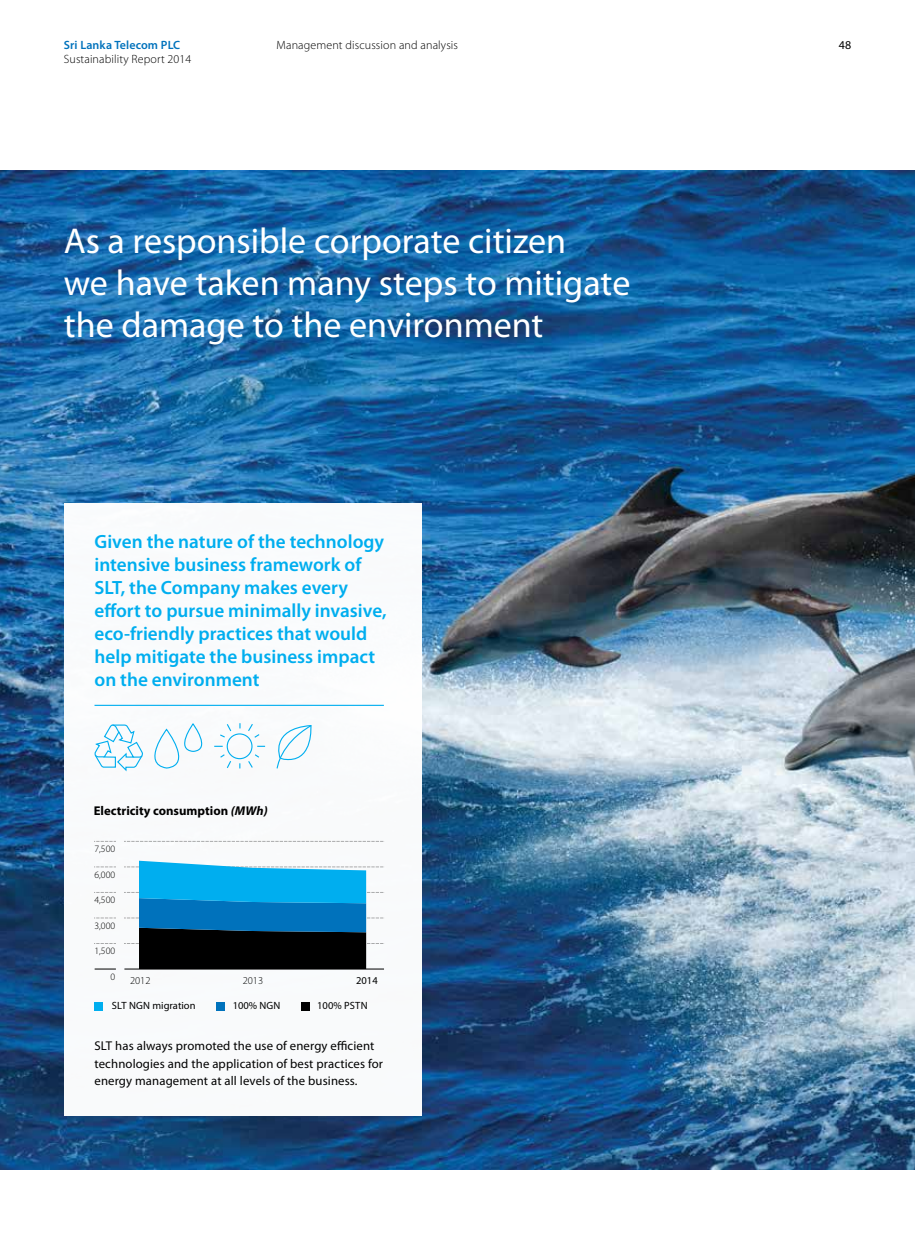
<style>
.page{position:relative;width:915px;height:1234px;background:#fff}
.page>*{position:absolute;margin:0;border:0;box-sizing:border-box;transform-origin:0 0}
.t1{font:36px/42px "Myriad Pro";color:#fff}
.t2{font:600 19.2px/23.1px "Myriad Pro";color:#00aeef}
.t3{font:12.75px/17.2px "Myriad Pro";letter-spacing:.01em;color:#000}
.t4{font:700 12.75px "Myriad Pro";color:#000}
.t5{font:300 12px "Myriad Pro";letter-spacing:.01em;color:#000}
.t6{font:600 12px "Myriad Pro";letter-spacing:.01em;color:#0072bc}
.t7{font:12px "Myriad Pro";color:#000}
.t8{font:10.5px "Myriad Pro";color:#000}
.t9{font:300 10.5px "Myriad Pro";color:#000}
.t10{font:300 9.75px "Myriad Pro";color:#000}
.s1{font-style:italic}
</style>
<div class="page">
<img style="left:0;top:170px;width:914px;height:999px">
<div style="left:64px;top:503px;width:357px;height:612px;background:#fff"></div>
<hr style="left:94px;top:704px;width:290px;height:1px;background:#00aeef">
<div style="left:226px;top:733px;width:26px;height:26px;border:1px solid #00aeef;border-radius:50%"></div>
<svg style="left:247px;top:724px;width:65px;height:45px"></svg>
<svg style="left:94px;top:723px;width:138px;height:49px"></svg>
<svg style="left:95px;top:841px;width:21px;height:1px"></svg>
<svg style="left:95px;top:866px;width:21px;height:1px"></svg>
<svg style="left:95px;top:892px;width:21px;height:1px"></svg>
<svg style="left:95px;top:917px;width:21px;height:1px"></svg>
<svg style="left:95px;top:943px;width:21px;height:1px"></svg>
<svg style="left:95px;top:968px;width:21px;height:1px"></svg>
<svg style="left:124px;top:841px;width:260px;height:1px"></svg>
<hr style="left:124px;top:968px;width:260px;height:1px;background:#000">
<svg style="left:124px;top:860px;width:260px;height:108px"></svg>
<div style="left:95px;top:1001px;width:8px;height:9px;background:#00aeef"></div>
<div style="left:216px;top:1001px;width:9px;height:9px;background:#0072bc"></div>
<div style="left:301px;top:1001px;width:8px;height:9px;background:#000"></div>
<p class="t6" style="left:64px;top:38px;width:118px">Sri Lanka Telecom PLC</p>
<p class="t5" style="left:64px;top:52px;width:129px">Sustainability Report 2014</p>
<p class="t5" style="left:276px;top:38px;width:183px">Management discussion and analysis</p>
<h1 class="t1" style="left:64px;top:219px;width:568px">As a responsible corporate citizen<br>we have taken many steps to mitigate the damage to the environment</h1>
<p class="t2" style="left:94px;top:529px;width:293px">Given the nature of the technology intensive business framework of<br>SLT, the Company makes every effort to pursue minimally invasive, eco-friendly practices that would help mitigate the business impact on the environment</p>
<p class="t4" style="left:94px;top:806px;width:176px">Electricity consumption <span class="s1">(MWh)</span></p>
<p class="t10" style="left:94px;top:845px;width:22px">7,500</p>
<p class="t10" style="left:94px;top:871px;width:22px">6,000</p>
<p class="t10" style="left:94px;top:896px;width:22px">4,500</p>
<p class="t10" style="left:94px;top:922px;width:22px">3,000</p>
<p class="t10" style="left:94px;top:947px;width:22px">1,500</p>
<p class="t10" style="left:110px;top:973px;width:6px">0</p>
<p class="t9" style="left:130px;top:977px;width:22px">2012</p>
<p class="t9" style="left:242px;top:977px;width:22px">2013</p>
<p class="t8" style="left:356px;top:974px;width:23px">2014</p>
<p class="t8" style="left:232px;top:999px;width:49px">100% NGN</p>
<p class="t8" style="left:317px;top:999px;width:52px">100% PSTN</p>
<p class="t8" style="left:112px;top:999px;width:85px">SLT NGN migration</p>
<p class="t3" style="left:94px;top:1036px;width:290px">SLT has always promoted the use of energy efficient technologies and the application of best practices for energy management at all levels of the business.</p>
<p class="t7" style="left:838px;top:38px;width:14px">48</p>
</div>
